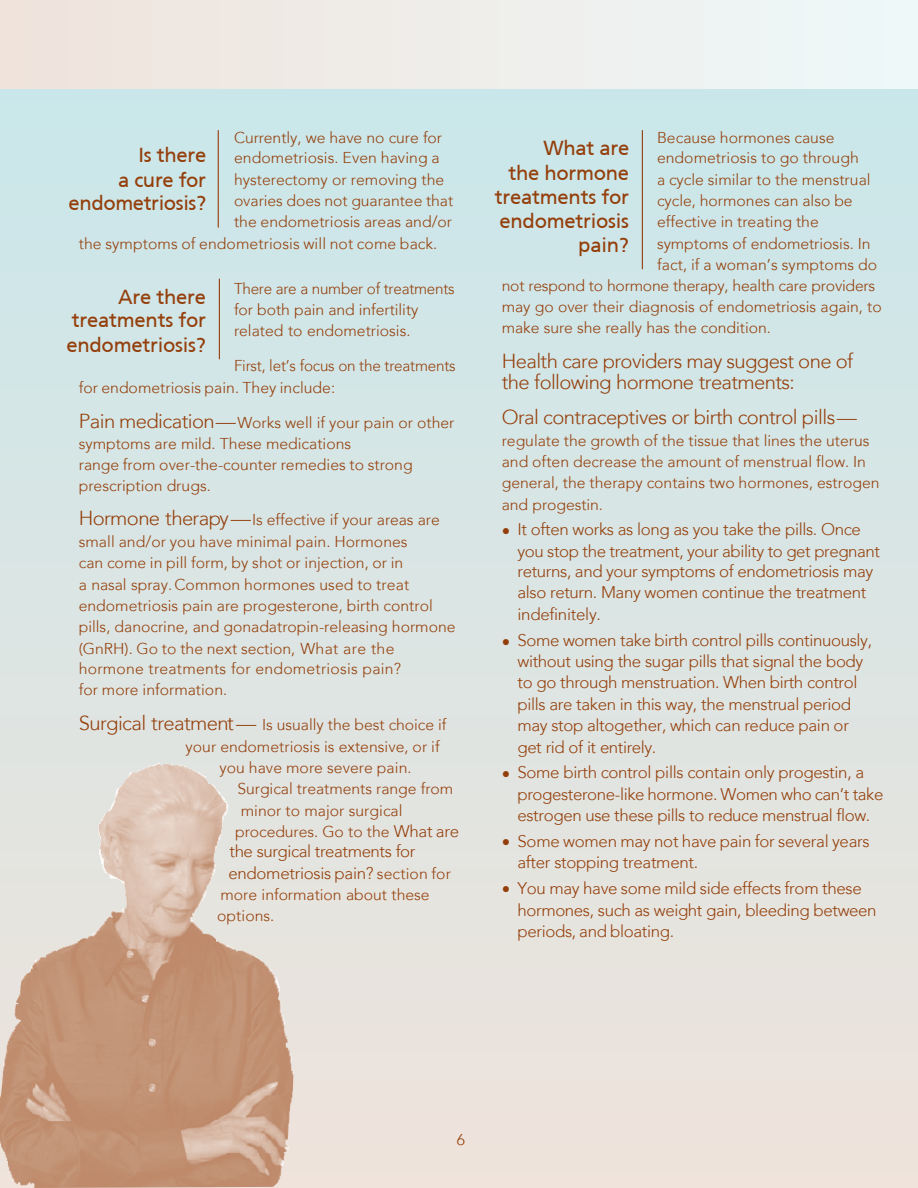
<style>
.page{position:relative;width:918px;height:1188px;background:#fff}
.page>*{position:absolute;margin:0;border:0;box-sizing:border-box;transform-origin:0 0}
.t1{font:20.25px/24.2px "Frobisher";letter-spacing:-.015em;color:#943f0b;text-align:right}
.t2{font:300 20.25px/21.5px "Avatar";letter-spacing:-.03em;color:#943f0b}
.t3{font:300 16.8px/21.3px "Avatar";letter-spacing:-.02em;color:#943f0b}
.t4{font:300 15.75px/21.1px "Avatar";color:#943f0b}
.s1{font-size:20.25px}
.s2{font-size:16.8px}
.s3{font-size:15.75px}
</style>
<div class="page">
<hr style="left:642px;top:130px;width:1px;height:139px;background:#943f0b">
<hr style="left:219px;top:279px;width:1px;height:80px;background:#943f0b">
<hr style="left:218px;top:130px;width:1px;height:97px;background:#943f0b">
<img style="left:0;top:763px;width:294px;height:425px">
<p class="t4" style="left:234px;top:127px;width:221px">Currently, we have no cure for endometriosis. Even having a hysterectomy or removing the ovaries does not guarantee that the endometriosis areas and/or</p>
<p class="t4" style="left:79px;top:233px;width:360px">the symptoms of endometriosis will not come back.</p>
<p class="t1" style="left:66px;top:284px;width:141px;text-align:justify;text-indent:52px">Are there treatments for endometriosis?</p>
<p class="t4" style="left:234px;top:278px;width:222px">There are a number of treatments for both pain and infertility related to endometriosis.</p>
<p class="t4" style="left:234px;top:356px;width:223px">First, let’s focus on the treatments</p>
<p class="t4" style="left:79px;top:377px;width:258px">for endometriosis pain. They include:</p>
<p class="t4" style="left:79px;top:412px;width:377px"><span class="s1">Pain medication—</span>Works well if your pain or other symptoms are mild. These medications<br>range from over-the-counter remedies to strong prescription drugs.</p>
<p class="t4" style="left:79px;top:510px;width:378px"><span class="s1">Hormone therapy—</span>Is effective if your areas are small and/or you have minimal pain. Hormones<br>can come in pill form, by shot or injection, or in<br>a nasal spray. Common hormones used to treat endometriosis pain are progesterone, birth control pills, danocrine, and gonadatropin-releasing hormone (GnRH). Go to the next section, What are the hormone treatments for endometriosis pain?<br>for more information.</p>
<p class="t4" style="left:186px;top:714px;width:262px;text-indent:-107px"><span class="s1">Surgical treatment—</span> Is usually the best choice if your endometriosis is extensive, or if</p>
<p class="t4" style="left:219px;top:757px;width:194px">you have more severe pain.</p>
<p class="t4" style="left:237px;top:779px;width:217px">Surgical treatments range from</p>
<p class="t4" style="left:241px;top:800px;width:163px">minor to major surgical</p>
<p class="t4" style="left:235px;top:821px;width:226px">procedures. Go to the <span class="s2">What are</span></p>
<p class="t3" style="left:228px;top:841px;width:224px">the surgical treatments for endometriosis pain? <span class="s3">section for</span></p>
<p class="t4" style="left:220px;top:884px;width:211px">more information about these</p>
<p class="t1" style="left:69px;top:143px;width:139px">Is there<br>a cure for endometriosis?</p>
<p class="t4" style="left:217px;top:906px;width:59px">options.</p>
<p class="t1" style="left:495px;top:136px;width:136px">What are<br>the hormone treatments for endometriosis pain?</p>
<p class="t4" style="left:657px;top:127px;width:222px">Because hormones cause endometriosis to go through<br>a cycle similar to the menstrual cycle, hormones can also be effective in treating the symptoms of endometriosis. In fact, if a woman’s symptoms do</p>
<p class="t4" style="left:502px;top:276px;width:382px">not respond to hormone therapy, health care providers may go over their diagnosis of endometriosis again, to make sure she really has the condition.</p>
<p class="t2" style="left:502px;top:351px;width:353px">Health care providers may suggest one of the following hormone treatments:</p>
<p class="t2" style="left:502px;top:407px;width:357px">Oral contraceptives or birth control pills—</p>
<p class="t4" style="left:502px;top:430px;width:379px">regulate the growth of the tissue that lines the uterus and often decrease the amount of menstrual flow. In general, the therapy contains two hormones, estrogen and progestin.</p>
<p class="t3" style="left:518px;top:519px;width:364px;text-indent:-16px">• It often works as long as you take the pills. Once you stop the treatment, your ability to get pregnant returns, and your symptoms of endometriosis may also return. Many women continue the treatment indefinitely.</p>
<p class="t3" style="left:518px;top:630px;width:356px;text-indent:-16px">• Some women take birth control pills continuously, without using the sugar pills that signal the body to go through menstruation. When birth control pills are taken in this way, the menstrual period may stop altogether, which can reduce pain or get rid of it entirely.</p>
<p class="t3" style="left:518px;top:762px;width:367px;text-indent:-16px">• Some birth control pills contain only progestin, a progesterone-like hormone. Women who can’t take estrogen use these pills to reduce menstrual flow.</p>
<p class="t3" style="left:518px;top:831px;width:354px;text-indent:-16px">• Some women may not have pain for several years after stopping treatment.</p>
<p class="t3" style="left:518px;top:878px;width:361px;text-indent:-16px">• You may have some mild side effects from these hormones, such as weight gain, bleeding between periods, and bloating.</p>
<p class="t4" style="left:457px;top:1130px;width:10px">6</p>
</div>
